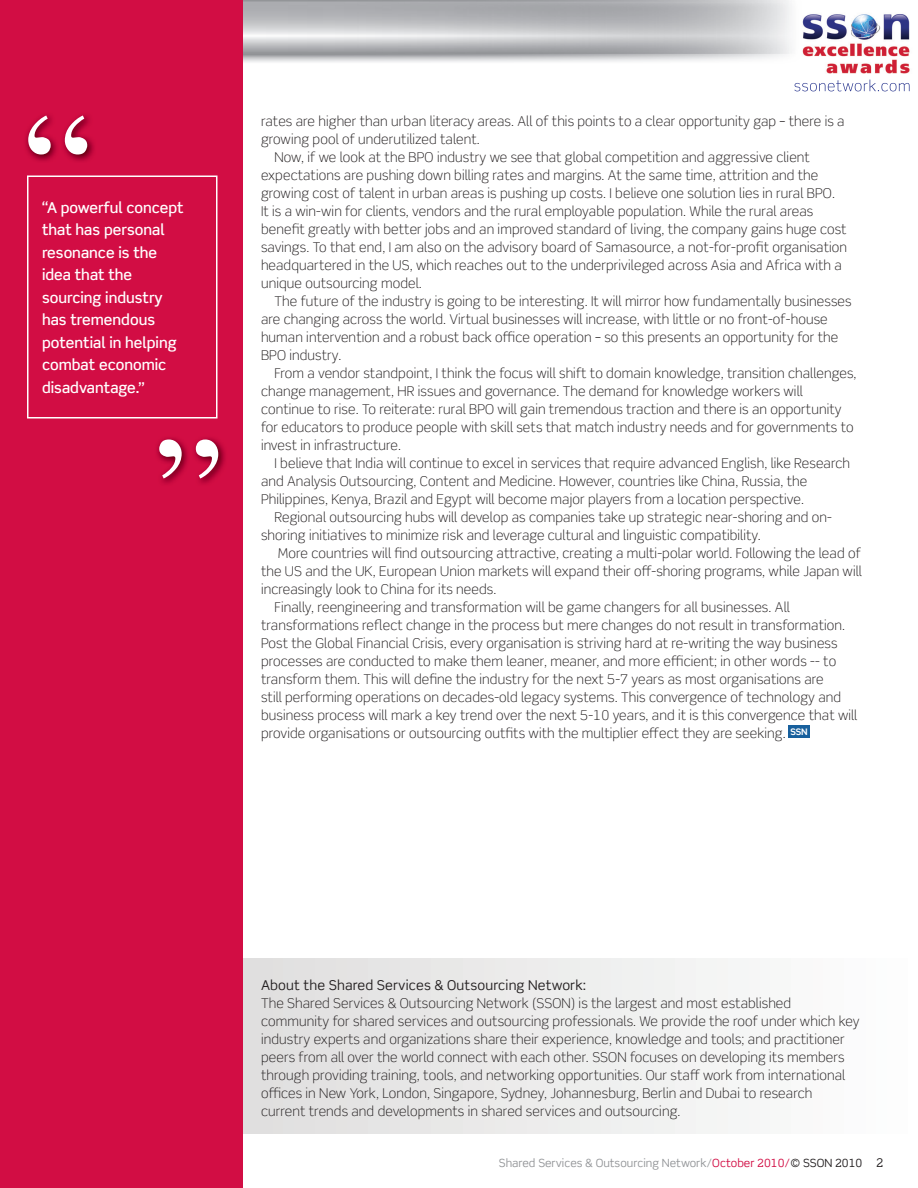
<style>
.page{position:relative;width:918px;height:1188px;background:#fff}
.page>*{position:absolute;margin:0;border:0;box-sizing:border-box;transform-origin:0 0}
.t1{font:500 15px/22.5px "Scene Std";color:#fff}
.t2{font:300 13.5px/18px "Scene Std";letter-spacing:.01em;color:#231f20}
.t3{font:13.5px "Scene Std";letter-spacing:.01em;color:#231f20}
.t4{font:11.25px "Scene Std";color:#939598}
.t5{font:700 9px "Scene Std";color:#fff}
.s1{color:#d20d44}
.s2{color:#231f20}
.s3{font-size:12px;color:#231f20}
</style>
<div class="page">
<img style="left:802px;top:14px;width:108px;height:66px">
<svg style="left:794px;top:80px;width:116px;height:11px"></svg>
<div style="left:0;top:0;width:243px;height:1188px;background:#d20d44"></div>
<div style="left:788px;top:726px;width:22px;height:12px;background:#18609d"></div>
<div style="left:243px;top:958px;width:675px;height:176px;background:linear-gradient(to right,#dfdede,#fefefe)"></div>
<img style="left:157px;top:438px;width:68px;height:46px">
<svg style="left:159px;top:440px;width:59px;height:38px"></svg>
<img style="left:25px;top:115px;width:69px;height:46px">
<svg style="left:28px;top:116px;width:59px;height:38px"></svg>
<svg style="left:27px;top:176px;width:191px;height:242px"></svg>
<p class="t1" style="left:42px;top:198px;width:143px">“A powerful concept that has personal resonance is the idea that the sourcing industry has tremendous potential in helping combat economic disadvantage.”</p>
<p class="t2" style="left:261px;top:113px;width:585px">rates are higher than urban literacy areas. All of this points to a clear opportunity gap – there is a</p>
<p class="t2" style="left:261px;top:131px;width:220px">growing pool of underutilized talent.</p>
<p class="t2" style="left:274px;top:149px;width:537px">Now, if we look at the BPO industry we see that global competition and aggressive client</p>
<p class="t2" style="left:261px;top:167px;width:559px">expectations are pushing down billing rates and margins. At the same time, attrition and the</p>
<p class="t2" style="left:261px;top:185px;width:575px">growing cost of talent in urban areas is pushing up costs. I believe one solution lies in rural BPO.</p>
<p class="t2" style="left:261px;top:203px;width:554px">It is a win-win for clients, vendors and the rural employable population. While the rural areas</p>
<p class="t2" style="left:261px;top:221px;width:587px">benefit greatly with better jobs and an improved standard of living, the company gains huge cost</p>
<p class="t2" style="left:261px;top:239px;width:588px">savings. To that end, I am also on the advisory board of Samasource, a not-for-profit organisation</p>
<p class="t2" style="left:261px;top:257px;width:582px">headquartered in the US, which reaches out to the underprivileged across Asia and Africa with a</p>
<p class="t2" style="left:261px;top:275px;width:162px">unique outsourcing model.</p>
<p class="t2" style="left:274px;top:293px;width:579px">The future of the industry is going to be interesting. It will mirror how fundamentally businesses</p>
<p class="t2" style="left:261px;top:311px;width:568px">are changing across the world. Virtual businesses will increase, with little or no front-of-house</p>
<p class="t2" style="left:261px;top:329px;width:579px">human intervention and a robust back office operation – so this presents an opportunity for the</p>
<p class="t2" style="left:261px;top:347px;width:82px">BPO industry.</p>
<p class="t2" style="left:274px;top:365px;width:584px">From a vendor standpoint, I think the focus will shift to domain knowledge, transition challenges,</p>
<p class="t2" style="left:261px;top:383px;width:543px">change management, HR issues and governance. The demand for knowledge workers will</p>
<p class="t2" style="left:261px;top:401px;width:582px">continue to rise. To reiterate: rural BPO will gain tremendous traction and there is an opportunity</p>
<p class="t2" style="left:261px;top:419px;width:594px">for educators to produce people with skill sets that match industry needs and for governments to</p>
<p class="t2" style="left:261px;top:437px;width:142px">invest in infrastructure.</p>
<p class="t2" style="left:274px;top:455px;width:577px">I believe that India will continue to excel in services that require advanced English, like Research</p>
<p class="t2" style="left:261px;top:473px;width:548px">and Analysis Outsourcing, Content and Medicine. However, countries like China, Russia, the</p>
<p class="t2" style="left:261px;top:491px;width:545px">Philippines, Kenya, Brazil and Egypt will become major players from a location perspective.</p>
<p class="t2" style="left:274px;top:509px;width:559px">Regional outsourcing hubs will develop as companies take up strategic near-shoring and on-</p>
<p class="t2" style="left:261px;top:527px;width:501px">shoring initiatives to minimize risk and leverage cultural and linguistic compatibility.</p>
<p class="t2" style="left:278px;top:545px;width:585px">More countries will find outsourcing attractive, creating a multi-polar world. Following the lead of</p>
<p class="t2" style="left:261px;top:563px;width:602px">the US and the UK, European Union markets will expand their off-shoring programs, while Japan will</p>
<p class="t2" style="left:261px;top:581px;width:237px">increasingly look to China for its needs.</p>
<p class="t2" style="left:274px;top:599px;width:517px">Finally, reengineering and transformation will be game changers for all businesses. All</p>
<p class="t2" style="left:261px;top:617px;width:586px">transformations reflect change in the process but mere changes do not result in transformation.</p>
<p class="t2" style="left:261px;top:635px;width:578px">Post the Global Financial Crisis, every organisation is striving hard at re-writing the way business</p>
<p class="t2" style="left:261px;top:653px;width:577px">processes are conducted to make them leaner, meaner, and more efficient; in other words -- to</p>
<p class="t2" style="left:261px;top:671px;width:564px">transform them. This will define the industry for the next 5-7 years as most organisations are</p>
<p class="t2" style="left:261px;top:689px;width:582px">still performing operations on decades-old legacy systems. This convergence of technology and</p>
<p class="t2" style="left:261px;top:707px;width:598px">business process will mark a key trend over the next 5-10 years, and it is this convergence that will</p>
<p class="t2" style="left:261px;top:725px;width:526px">provide organisations or outsourcing outfits with the multiplier effect they are seeking.</p>
<p class="t5" style="left:790px;top:728px;width:19px">SSN</p>
<p class="t3" style="left:261px;top:979px;width:327px">About the Shared Services &amp; Outsourcing Network:</p>
<p class="t2" style="left:261px;top:995px;width:600px">The Shared Services &amp; Outsourcing Network (SSON) is the largest and most established community for shared services and outsourcing professionals. We provide the roof under which key industry experts and organizations share their experience, knowledge and tools; and practitioner peers from all over the world connect with each other. SSON focuses on developing its members through providing training, tools, and networking opportunities. Our staff work from international offices in New York, London, Singapore, Sydney, Johannesburg, Berlin and Dubai to research current trends and developments in shared services and outsourcing.</p>
<p class="t4" style="left:499px;top:1158px;width:386px">Shared Services &amp; Outsourcing Network/<span class="s1">October 2010/</span><span class="s2">© SSON 2010</span> <span class="s3">2</span></p>
</div>
